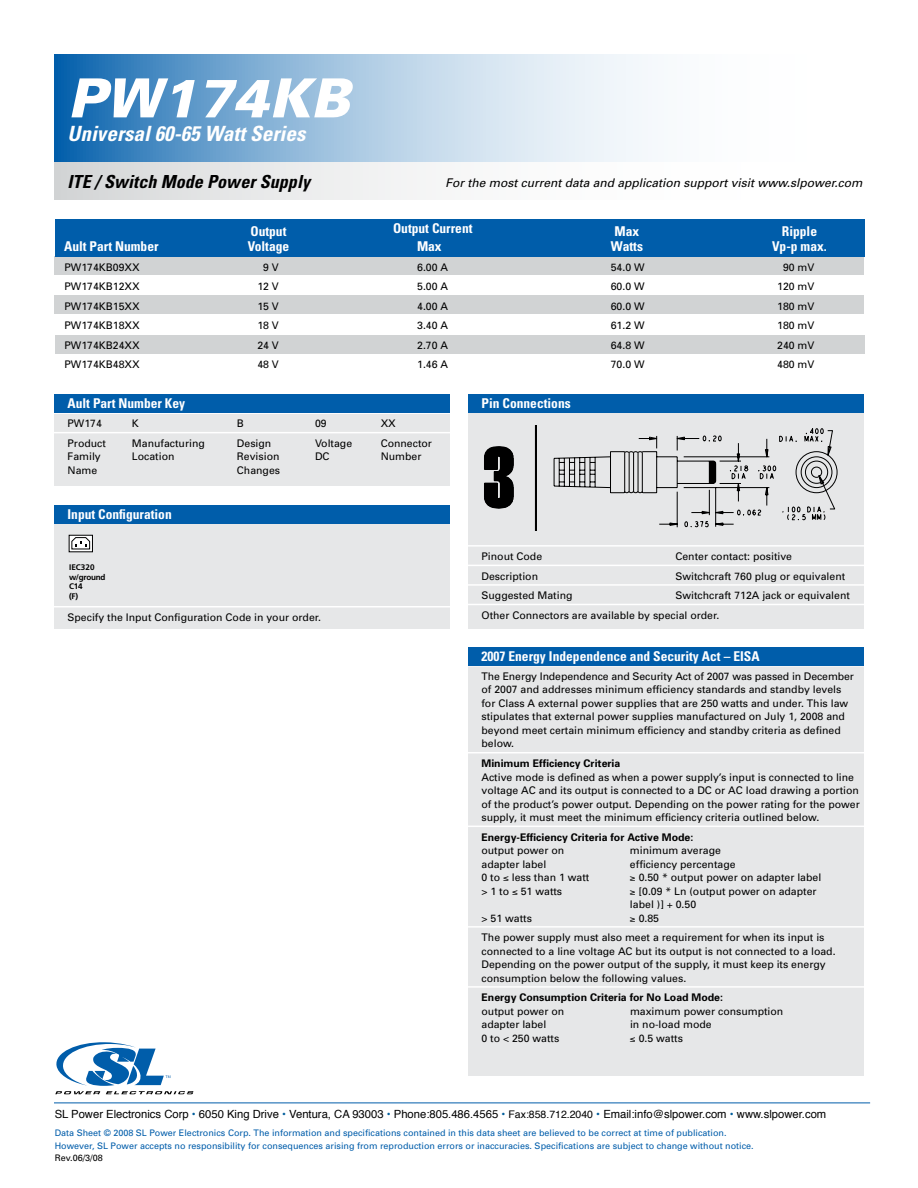
<style>
.page{position:relative;width:918px;height:1188px;background:#fff}
.page>*{position:absolute;margin:0;border:0;box-sizing:border-box;transform-origin:0 0}
.t1{font:italic 900 54px "Univers";color:#fff}
.t2{font:italic 700 condensed 21px "Univers";letter-spacing:.005em;color:#fff}
.t3{font:italic 700 condensed 18px "Univers";letter-spacing:.005em;color:#000}
.t4{font:700 condensed 13.5px "Univers";color:#fff}
.t5{font:italic 12px "Univers";color:#000}
.t6{font:11.25px "Helvetica";color:#000}
.t7{font:10.5px/13.5px "Univers";color:#000}
.t8{font:700 10.5px "Univers";color:#000}
.t9{font:9px/12.8px "Univers";color:#005daa}
.t10{font:9px "Univers";color:#000}
.t11{font:700 8.1px/9.4px "Frutiger";letter-spacing:-.02em;color:#000}
.s1{color:#005e9d}
.s2{font-size:10.5px}
</style>
<div class="page">
<svg style="left:54px;top:54px;width:594px;height:108px;background:#99bedd"></svg>
<div style="left:54px;top:162px;width:810px;height:38px;background:linear-gradient(to right,#dbddde,#fff)"></div>
<div style="left:54px;top:593px;width:396px;height:36px;background:#e6e7e8"></div>
<hr style="left:54px;top:606px;width:396px;height:1px;background:#fff">
<div style="left:55px;top:335px;width:810px;height:18px;background:#d1d3d4"></div>
<svg style="left:55px;top:1042px;width:138px;height:52px"></svg>
<div style="left:54px;top:256px;width:810px;height:19px;background:#d1d3d4"></div>
<div style="left:54px;top:296px;width:810px;height:18px;background:#d1d3d4"></div>
<div style="left:55px;top:219px;width:810px;height:37px;background:#005daa"></div>
<div style="left:54px;top:399px;width:396px;height:87px;background:#e6e7e8"></div>
<hr style="left:54px;top:412px;width:396px;height:2px;background:#fff">
<hr style="left:54px;top:432px;width:396px;height:1px;background:#fff">
<div style="left:54px;top:395px;width:396px;height:18px;background:#005daa"></div>
<div style="left:468px;top:395px;width:396px;height:232px;background:#e6e7e8"></div>
<div style="left:468px;top:532px;width:396px;height:97px;background:#e6e7e8"></div>
<hr style="left:468px;top:545px;width:396px;height:2px;background:#fff">
<hr style="left:468px;top:565px;width:396px;height:1px;background:#fff">
<hr style="left:468px;top:584px;width:396px;height:2px;background:#fff">
<hr style="left:468px;top:604px;width:396px;height:1px;background:#fff">
<div style="left:468px;top:395px;width:396px;height:18px;background:#005daa"></div>
<svg style="left:484px;top:425px;width:354px;height:105px"></svg>
<hr style="left:54px;top:1103px;width:816px;height:1px;background:#005daa">
<div style="left:468px;top:652px;width:396px;height:424px;background:#e6e7e8"></div>
<hr style="left:468px;top:752px;width:396px;height:1px;background:#fff">
<hr style="left:468px;top:826px;width:396px;height:1px;background:#fff">
<hr style="left:468px;top:926px;width:396px;height:2px;background:#fff">
<hr style="left:468px;top:986px;width:396px;height:2px;background:#fff">
<div style="left:468px;top:647px;width:396px;height:19px;background:#005daa"></div>
<div style="left:54px;top:512px;width:396px;height:90px;background:#e6e7e8"></div>
<div style="left:54px;top:505px;width:396px;height:18px;background:#005daa"></div>
<svg style="left:71px;top:537px;width:20px;height:13px"></svg>
<svg style="left:72px;top:537px;width:18px;height:12px"></svg>
<h1 class="t1" style="left:68px;top:65px;width:284px">PW174KB</h1>
<h2 class="t2" style="left:68px;top:121px;width:239px">Universal 60-65 Watt Series</h2>
<h3 class="t3" style="left:68px;top:170px;width:244px">ITE / Switch Mode Power Supply</h3>
<p class="t5" style="left:445px;top:176px;width:419px">For the most current data and application support visit www.slpower.com</p>
<p class="t4" style="left:393px;top:220px;width:81px">Output Current</p>
<p class="t4" style="left:250px;top:223px;width:38px">Output</p>
<p class="t4" style="left:615px;top:223px;width:26px">Max</p>
<p class="t4" style="left:782px;top:223px;width:37px">Ripple</p>
<p class="t4" style="left:64px;top:238px;width:96px">Ault Part Number</p>
<p class="t4" style="left:248px;top:238px;width:43px">Voltage</p>
<p class="t4" style="left:417px;top:238px;width:26px">Max</p>
<p class="t4" style="left:611px;top:238px;width:34px">Watts</p>
<p class="t4" style="left:772px;top:238px;width:56px">Vp-p max.</p>
<p class="t7" style="left:65px;top:260px;width:77px">PW174KB09XX</p>
<p class="t7" style="left:263px;top:260px;width:17px">9 V</p>
<p class="t7" style="left:417px;top:260px;width:32px">6.00 A</p>
<p class="t7" style="left:611px;top:260px;width:35px">54.0 W</p>
<p class="t7" style="left:783px;top:260px;width:33px">90 mV</p>
<p class="t7" style="left:65px;top:279px;width:77px">PW174KB12XX</p>
<p class="t7" style="left:257px;top:279px;width:23px">12 V</p>
<p class="t7" style="left:417px;top:279px;width:32px">5.00 A</p>
<p class="t7" style="left:611px;top:279px;width:35px">60.0 W</p>
<p class="t7" style="left:777px;top:279px;width:39px">120 mV</p>
<p class="t7" style="left:65px;top:299px;width:77px">PW174KB15XX</p>
<p class="t7" style="left:257px;top:299px;width:23px">15 V</p>
<p class="t7" style="left:417px;top:299px;width:32px">4.00 A</p>
<p class="t7" style="left:611px;top:299px;width:35px">60.0 W</p>
<p class="t7" style="left:777px;top:299px;width:39px">180 mV</p>
<p class="t7" style="left:65px;top:319px;width:77px">PW174KB18XX</p>
<p class="t7" style="left:257px;top:319px;width:23px">18 V</p>
<p class="t7" style="left:417px;top:319px;width:32px">3.40 A</p>
<p class="t7" style="left:611px;top:319px;width:35px">61.2 W</p>
<p class="t7" style="left:777px;top:319px;width:39px">180 mV</p>
<p class="t7" style="left:65px;top:338px;width:77px">PW174KB24XX</p>
<p class="t7" style="left:257px;top:338px;width:23px">24 V</p>
<p class="t7" style="left:417px;top:338px;width:32px">2.70 A</p>
<p class="t7" style="left:611px;top:338px;width:35px">64.8 W</p>
<p class="t7" style="left:777px;top:338px;width:39px">240 mV</p>
<p class="t7" style="left:65px;top:358px;width:77px">PW174KB48XX</p>
<p class="t7" style="left:257px;top:358px;width:23px">48 V</p>
<p class="t7" style="left:417px;top:358px;width:32px">1.46 A</p>
<p class="t7" style="left:611px;top:358px;width:35px">70.0 W</p>
<p class="t7" style="left:777px;top:358px;width:39px">480 mV</p>
<p class="t4" style="left:68px;top:395px;width:119px">Ault Part Number Key</p>
<p class="t7" style="left:68px;top:417px;width:36px">PW174</p>
<p class="t7" style="left:132px;top:417px;width:9px">K</p>
<p class="t7" style="left:237px;top:417px;width:9px">B</p>
<p class="t7" style="left:315px;top:417px;width:13px">09</p>
<p class="t7" style="left:381px;top:417px;width:17px">XX</p>
<p class="t7" style="left:68px;top:436px;width:40px">Product</p>
<p class="t7" style="left:132px;top:436px;width:74px">Manufacturing</p>
<p class="t7" style="left:237px;top:436px;width:36px">Design</p>
<p class="t7" style="left:315px;top:436px;width:39px">Voltage</p>
<p class="t7" style="left:381px;top:436px;width:53px">Connector</p>
<p class="t7" style="left:68px;top:450px;width:35px">Family</p>
<p class="t7" style="left:132px;top:450px;width:44px">Location</p>
<p class="t7" style="left:237px;top:450px;width:44px">Revision</p>
<p class="t7" style="left:315px;top:450px;width:16px">DC</p>
<p class="t7" style="left:381px;top:450px;width:42px">Number</p>
<p class="t7" style="left:68px;top:463px;width:31px">Name</p>
<p class="t7" style="left:237px;top:463px;width:45px">Changes</p>
<p class="t4" style="left:68px;top:506px;width:106px">Input Configuration</p>
<p class="t11" style="left:69px;top:563px;width:38px">IEC320 w/ground<br>C14<br>(F)</p>
<p class="t7" style="left:68px;top:610px;width:255px">Specify the Input Configuration Code in your order.</p>
<p class="t4" style="left:482px;top:395px;width:91px">Pin Connections</p>
<p class="t7" style="left:482px;top:549px;width:62px">Pinout Code</p>
<p class="t7" style="left:675px;top:549px;width:118px">Center contact: positive</p>
<p class="t7" style="left:482px;top:569px;width:58px">Description</p>
<p class="t7" style="left:675px;top:569px;width:171px">Switchcraft 760 plug or equivalent</p>
<p class="t7" style="left:482px;top:589px;width:93px">Suggested Mating</p>
<p class="t7" style="left:482px;top:586px;width:370px;line-height:19.5px;text-indent:194px">Switchcraft 712A jack or equivalent<br>Other Connectors are available by special order.</p>
<p class="t4" style="left:482px;top:648px;width:280px">2007 Energy Independence and Security Act – EISA</p>
<p class="t7" style="left:482px;top:669px;width:374px">The Energy Independence and Security Act of 2007 was passed in December of 2007 and addresses minimum efficiency standards and standby levels for Class A external power supplies that are 250 watts and under. This law stipulates that external power supplies manufactured on July 1, 2008 and beyond meet certain minimum efficiency and standby criteria as defined below.</p>
<p class="t8" style="left:482px;top:757px;width:140px">Minimum Efficiency Criteria</p>
<p class="t7" style="left:481px;top:770px;width:380px">Active mode is defined as when a power supply’s input is connected to line voltage AC and its output is connected to a DC or AC load drawing a portion of the product’s power output. Depending on the power rating for the power supply, it must meet the minimum efficiency criteria outlined below.</p>
<p class="t8" style="left:481px;top:830px;width:213px">Energy-Efficiency Criteria for Active Mode:</p>
<p class="t7" style="left:481px;top:843px;width:84px">output power on</p>
<p class="t7" style="left:630px;top:843px;width:93px">minimum average</p>
<p class="t7" style="left:481px;top:857px;width:66px">adapter label</p>
<p class="t7" style="left:630px;top:857px;width:107px">efficiency percentage</p>
<p class="t7" style="left:481px;top:870px;width:109px">0 to ≤ less than 1 watt</p>
<p class="t7" style="left:630px;top:870px;width:193px">≥ 0.50 * output power on adapter label</p>
<p class="t7" style="left:481px;top:884px;width:82px">&gt; 1 to ≤ 51 watts</p>
<p class="t7" style="left:630px;top:884px;width:188px">≥ [0.09 * Ln (output power on adapter label )] + 0.50</p>
<p class="t7" style="left:481px;top:911px;width:52px">&gt; 51 watts</p>
<p class="t7" style="left:482px;top:908px;width:345px;line-height:19.5px;text-indent:148px">≥ 0.85<br>The power supply must also meet a requirement for when its input is</p>
<p class="t7" style="left:482px;top:944px;width:356px">connected to a line voltage AC but its output is not connected to a load.<br>Depending on the power output of the supply, it must keep its energy consumption below the following values.</p>
<p class="t8" style="left:482px;top:991px;width:243px">Energy Consumption Criteria for No Load Mode:</p>
<p class="t7" style="left:482px;top:1004px;width:84px">output power on</p>
<p class="t7" style="left:630px;top:1004px;width:155px">maximum power consumption</p>
<p class="t7" style="left:482px;top:1017px;width:66px">adapter label</p>
<p class="t7" style="left:630px;top:1017px;width:83px">in no-load mode</p>
<p class="t7" style="left:482px;top:1031px;width:79px">0 to &lt; 250 watts</p>
<p class="t7" style="left:630px;top:1031px;width:55px">≤ 0.5 watts</p>
<p class="t6" style="left:55px;top:1104px;width:773px">SL Power Electronics Corp <span class="s1">•</span> 6050 King Drive <span class="s1">•</span> Ventura, CA 93003 <span class="s1">•</span> Phone:805.486.4565 <span class="s1">•</span> <span class="s2">Fax:858.712.2040</span> <span class="s1">•</span> Email:info@slpower.com <span class="s1">•</span> www.slpower.com</p>
<p class="t9" style="left:55px;top:1126px;width:700px">Data Sheet © 2008 SL Power Electronics Corp. The information and specifications contained in this data sheet are believed to be correct at time of publication.<br>However, SL Power accepts no responsibility for consequences arising from reproduction errors or inaccuracies. Specifications are subject to change without notice.</p>
<p class="t10" style="left:55px;top:1153px;width:50px">Rev.06/3/08</p>
</div>
